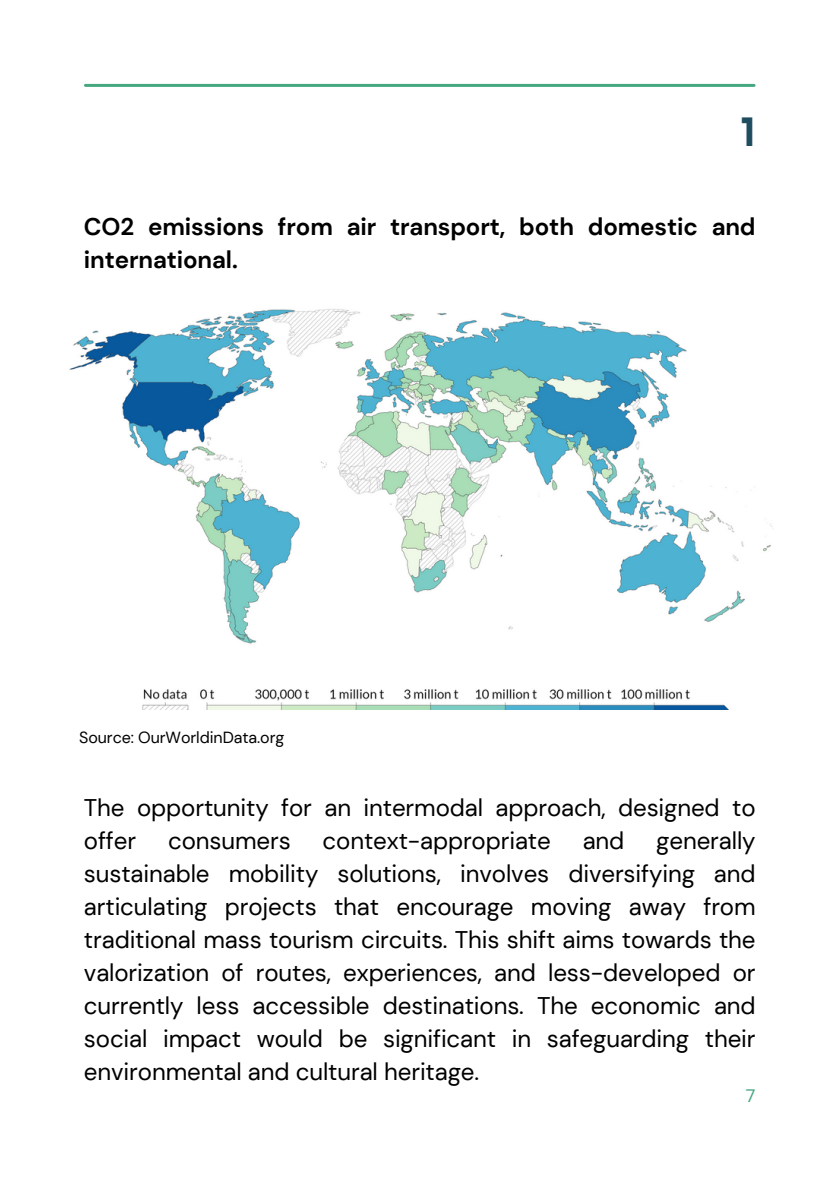
<style>
.page{position:relative;width:839px;height:1191px;background:#fff}
.page>*{position:absolute;margin:0;border:0;box-sizing:border-box;transform-origin:0 0}
.t1{font:900 40px "Lovelo";color:#204c5f}
.t2{font:24px/33px "DM Sans";letter-spacing:-.005em;color:#000}
.t3{font:700 24px/33px "DM Sans";letter-spacing:-.005em;color:#000}
.t4{font:18px "DM Sans";color:#47a781}
.t5{font:16px "DM Sans";letter-spacing:-.005em;color:#000}
</style>
<div class="page">
<hr style="left:85px;top:84px;width:669px;height:3px;background:#47a781">
<img style="left:69px;top:309px;width:703px;height:401px">
<h1 class="t1" style="left:740px;top:116px;width:16px">1</h1>
<h2 class="t3" style="left:84px;top:210px;width:673px">CO2 emissions from air transport, both domestic and international.</h2>
<p class="t5" style="left:79px;top:727px;width:207px">Source: OurWorldinData.org</p>
<p class="t2" style="left:84px;top:791px;width:673px">The opportunity for an intermodal approach, designed to offer</p>
<p class="t2" style="left:84px;top:824px;width:673px;text-align:justify;text-indent:572px">generally sustainable mobility solutions, involves diversifying and articulating projects that encourage moving away from traditional mass tourism circuits. This shift aims towards the valorization of routes, experiences, and less-developed or currently less accessible destinations. The economic and social impact would be significant in safeguarding their environmental and cultural heritage.</p>
<p class="t2" style="left:168px;top:824px;width:124px">consumers</p>
<p class="t2" style="left:322px;top:824px;width:230px">context-appropriate</p>
<p class="t2" style="left:582px;top:824px;width:43px">and</p>
<p class="t4" style="left:746px;top:1085px;width:11px">7</p>
</div>
